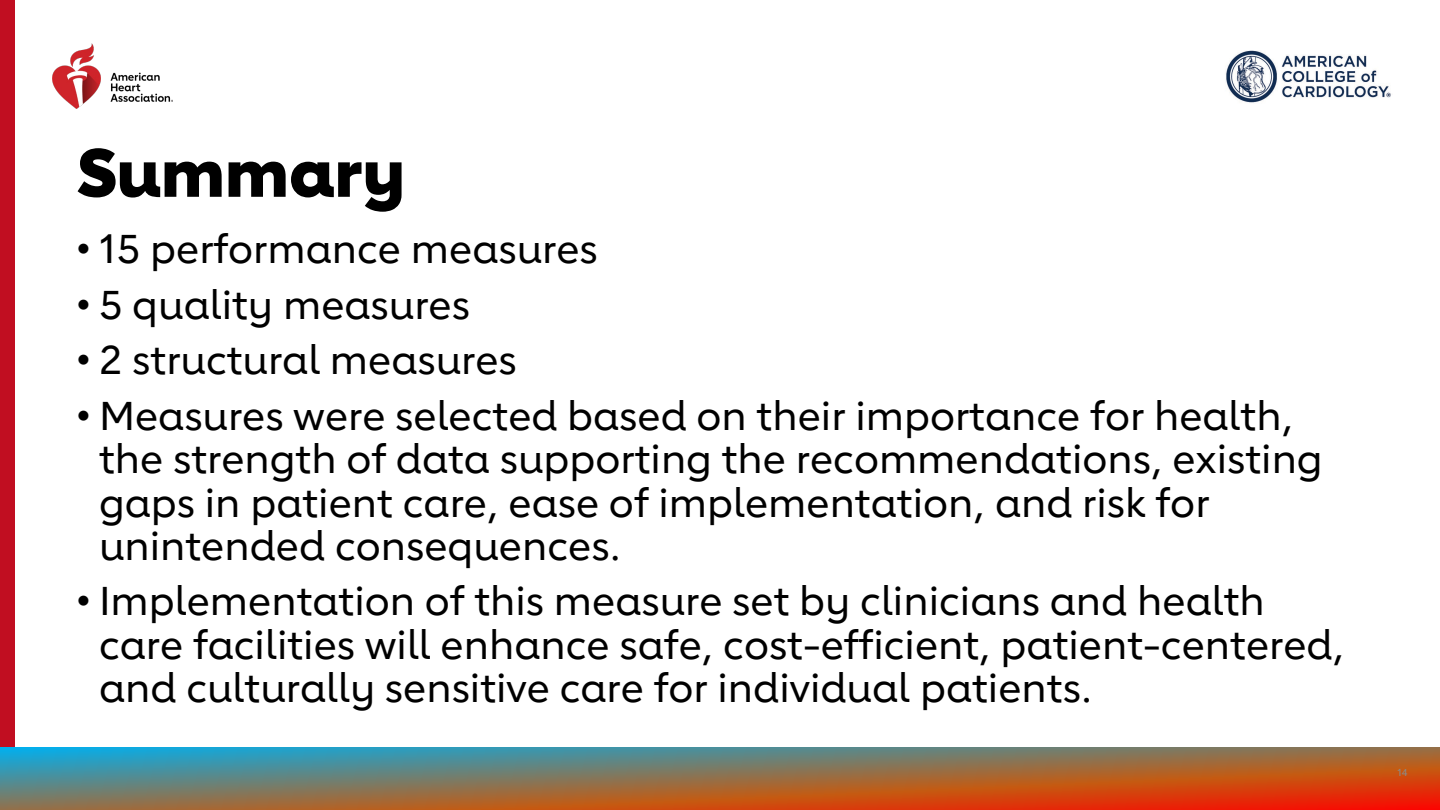
<style>
.page{position:relative;width:1440px;height:810px;background:#fff}
.page>*{position:absolute;margin:0;border:0;box-sizing:border-box;transform-origin:0 0}
.t1{font:800 67.5px "Lub Dub";color:#000}
.t2{font:500 40px/43.2px "Lub Dub";color:#000}
.t3{font:500 10px "Lub Dub";color:#8a8b8a}
.s1{font-family:"Arial";font-weight:400}
</style>
<div class="page">
<div style="left:0;top:0;width:14px;height:810px;background:#c10e21"></div>
<img style="left:52px;top:44px;width:120px;height:65px">
<img style="left:1226px;top:50px;width:165px;height:53px">
<svg style="left:0;top:747px;width:1440px;height:63px;background:#8f6c50"></svg>
<h1 class="t1" style="left:77px;top:132px;width:330px">Summary</h1>
<p class="t2" style="left:77px;top:227px;width:523px"><span class="s1">•</span> 15 performance measures</p>
<p class="t2" style="left:77px;top:283px;width:395px"><span class="s1">•</span> 5 quality measures</p>
<p class="t2" style="left:77px;top:338px;width:442px"><span class="s1">•</span> 2 structural measures</p>
<p class="t2" style="left:99px;top:394px;width:1225px;text-indent:-23px"><span class="s1">•</span> Measures were selected based on their importance for health, the strength of data supporting the recommendations, existing gaps in patient care, ease of implementation, and risk for unintended consequences.</p>
<p class="t2" style="left:99px;top:579px;width:1247px;text-indent:-23px"><span class="s1">•</span> Implementation of this measure set by clinicians and health care facilities will enhance safe, cost-efficient, patient-centered, and culturally sensitive care for individual patients.</p>
<p class="t3" style="left:1397px;top:767px;width:12px">14</p>
</div>
